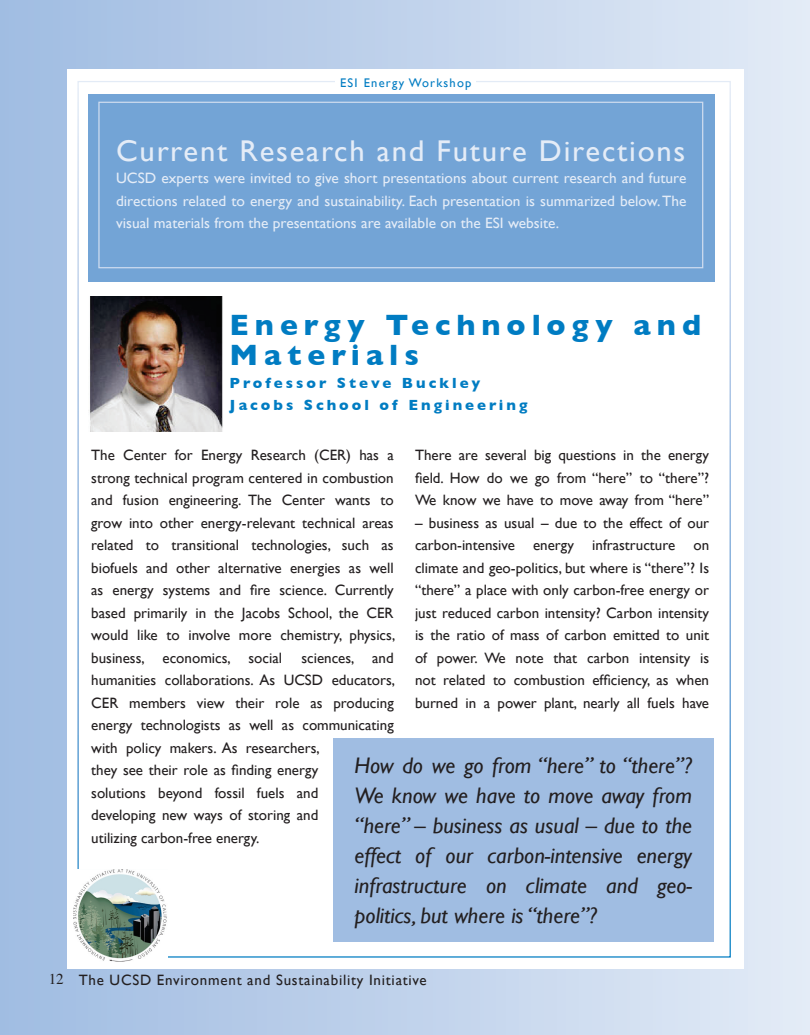
<style>
.page{position:relative;width:810px;height:1035px;background:#fff}
.page>*{position:absolute;margin:0;border:0;box-sizing:border-box;transform-origin:0 0}
.t1{font:30px "Gill Sans";letter-spacing:.055em;color:#e4ecf7}
.t2{font:700 30px/30px "Gill Sans";letter-spacing:.2em;color:#007cc2}
.t3{font:italic 22.5px/30px "Gill Sans";color:#231f20;text-align:justify}
.t4{font:15px/22.5px "Gill Sans";color:#231f20;text-align:justify}
.t5{font:15px/22.5px "Gill Sans";color:#e4ecf7;text-align:justify}
.t6{font:15px "Gill Sans";letter-spacing:.05em;color:#231f20}
.t7{font:700 15px/22.5px "Gill Sans";letter-spacing:.2em;color:#007cc2}
.t8{font:12.5px "Gill Sans";letter-spacing:.1em;color:#007cc2}
.s1{font-family:"Times"}
</style>
<div class="page">
<div style="left:0;top:0;width:810px;height:1035px;background:linear-gradient(to right,#9fbbe1,#e3ebf6)"></div>
<div style="left:67px;top:69px;width:677px;height:900px;background:#fff"></div>
<img style="left:74px;top:870px;width:93px;height:91px">
<hr style="left:809px;top:0;width:1px;height:1035px;background:#fff">
<div style="left:333px;top:738px;width:380px;height:204px;background:#a0bde2"></div>
<img style="left:89px;top:297px;width:134px;height:135px">
<div style="left:88px;top:94px;width:627px;height:188px;background:#73a4d6"></div>
<div style="left:98px;top:102px;width:605px;height:166px;border:1px solid #cddbef"></div>
<p class="t8" style="left:340px;top:76px;width:133px">ESI Energy Workshop</p>
<h1 class="t1" style="left:116px;top:133px;width:571px">Current Research and Future Directions</h1>
<p class="t5" style="left:116px;top:167px;width:572px">UCSD experts were invited to give short presentations about current research and future directions related to energy and sustainability. Each presentation is summarized below. The visual materials from the presentations are available on the ESI website.</p>
<h1 class="t2" style="left:230px;top:310px;width:473px">Energy Technology and<br>Materials</h1>
<p class="t7" style="left:230px;top:371px;width:299px">Professor Steve Buckley<br>Jacobs School of Engineering</p>
<p class="t4" style="left:91px;top:444px;width:306px">The Center for Energy Research (CER) has a strong technical program centered in combustion and fusion engineering. The Center wants to grow into other energy-relevant technical areas related to transitional technologies, such as biofuels and other alternative energies as well as energy systems and fire science. Currently based primarily in the Jacobs School, the CER would like to involve more chemistry, physics, business, economics, social</p>
<p class="t4" style="left:415px;top:444px;width:296px">There are several big questions in the energy field. How do we go from “here” to “there”?<br>We know we have to move away from “here”</p>
<p class="t4" style="left:415px;top:511px;width:296px">– business as usual – due to the effect of our carbon-intensive energy infrastructure on climate and geo-politics, but where is “there”? Is “there” a place with only carbon-free energy or just reduced carbon intensity? Carbon intensity is the ratio of mass of carbon emitted to unit of power. We note that carbon intensity is not related to combustion efficiency, as when burned in a power plant, nearly all fuels have</p>
<p class="t4" style="left:91px;top:646px;width:306px;text-align:left;text-indent:210px">sciences, and humanities collaborations. As UCSD educators, CER members view their role as producing energy technologists as well as communicating with policy makers. As researchers,<br>they see their role as finding energy<br>solutions beyond fossil fuels and<br>developing new ways of storing and<br>utilizing carbon-free energy.</p>
<h2 class="t3" style="left:355px;top:750px;width:339px">How do we go from “here” to “there”?<br>We know we have to move away from “here” – business as usual – due to the effect of our carbon-intensive energy infrastructure on climate and geo&shy;politics, but where is “there”?</h2>
<p class="t6" style="left:49px;top:972px;width:380px"><span class="s1">12</span> The UCSD Environment and Sustainability Initiative</p>
</div>
